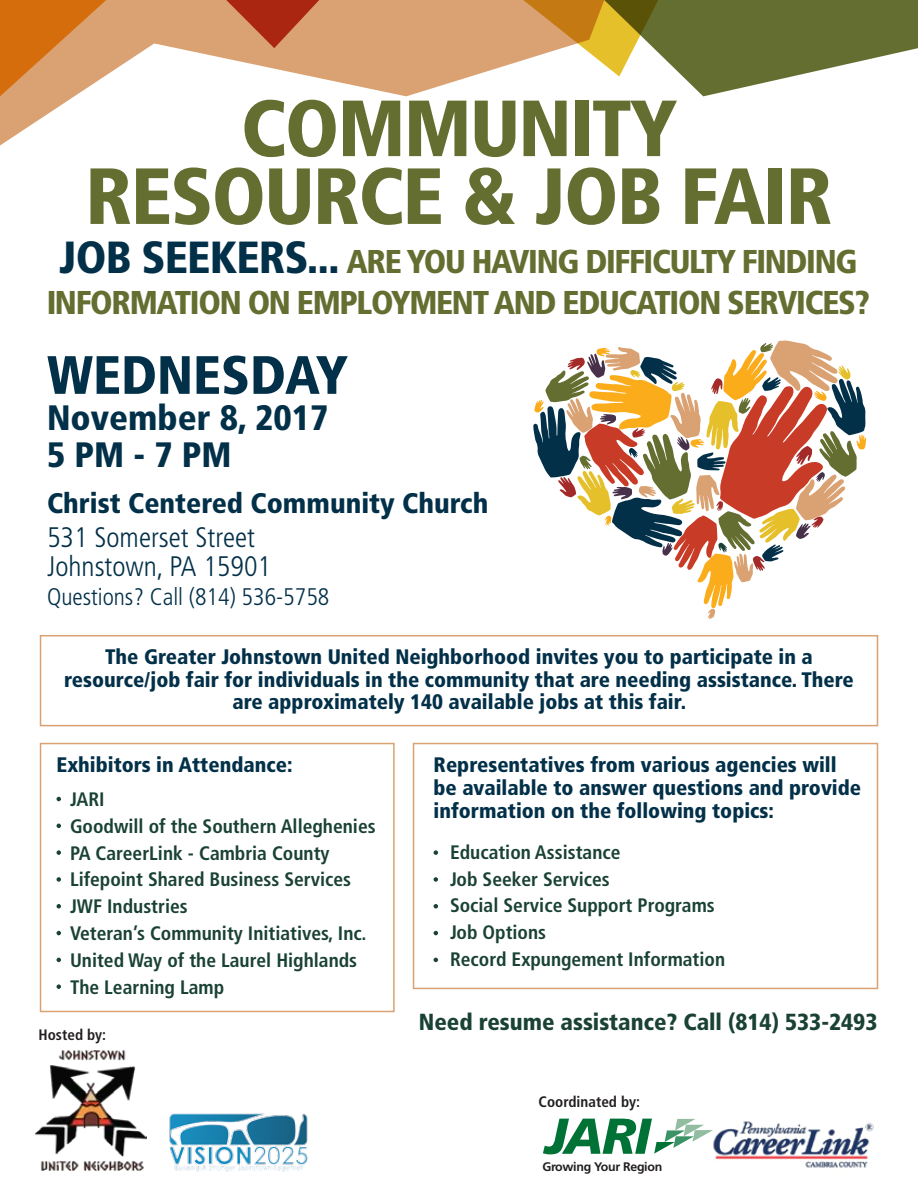
<style>
.page{position:relative;width:918px;height:1188px;background:#fff}
.page>*{position:absolute;margin:0;border:0;box-sizing:border-box;transform-origin:0 0}
.t1{font:900 condensed 79.5px/67.8px "Frutiger LT Std";letter-spacing:-.02em;color:#646e30;text-align:center}
.t2{font:900 condensed 54px "Frutiger LT Std";color:#033049}
.t3{font:900 condensed 35.25px "Frutiger LT Std";color:#033049}
.t4{font:900 condensed 33px/41.5px "Frutiger LT Std";letter-spacing:-.04em;color:#646e30;text-align:center}
.t5{font:300 condensed 28.2px/29.2px "Frutiger LT Std";color:#033049}
.t6{font:900 condensed 28.2px "Frutiger LT Std";color:#033049}
.t7{font:300 condensed 24px "Frutiger LT Std";color:#033049}
.t8{font:900 condensed 23.25px "Frutiger LT Std";color:#1a4234}
.t9{font:900 condensed 21px/22.6px "Frutiger LT Std";color:#033049;text-align:center}
.t10{font:700 condensed 19.5px/26.8px "Frutiger LT Std";color:#1a4234}
.t11{font:700 condensed 15.15px "Frutiger LT Std";color:#231f20}
.t12{font:700 12.45px "Frutiger LT Std";letter-spacing:-.025em;color:#231f20}
.s1{font-size:45px;color:#033049}
</style>
<div class="page">
<svg style="left:0;top:0;width:523px;height:146px"></svg>
<svg style="left:0;top:0;width:106px;height:96px;background:#d98942"></svg>
<svg style="left:226px;top:0;width:93px;height:48px;background:#c16341"></svg>
<svg style="left:523px;top:0;width:395px;height:96px"></svg>
<img style="left:713px;top:1121px;width:161px;height:47px">
<svg style="left:543px;top:1119px;width:170px;height:35px"></svg>
<img style="left:35px;top:1050px;width:111px;height:121px">
<svg style="left:533px;top:341px;width:333px;height:278px"></svg>
<div style="left:40px;top:635px;width:838px;height:91px;border:2px solid #daa272"></div>
<img style="left:169px;top:1113px;width:139px;height:59px">
<div style="left:40px;top:743px;width:355px;height:269px;border:2px solid #daa272"></div>
<div style="left:413px;top:743px;width:465px;height:246px;border:2px solid #daa272"></div>
<svg style="left:57px;top:797px;width:4px;height:4px"></svg>
<svg style="left:57px;top:824px;width:4px;height:4px"></svg>
<svg style="left:57px;top:850px;width:4px;height:5px"></svg>
<svg style="left:57px;top:877px;width:4px;height:5px"></svg>
<svg style="left:57px;top:904px;width:4px;height:5px"></svg>
<svg style="left:57px;top:931px;width:4px;height:4px"></svg>
<svg style="left:57px;top:958px;width:4px;height:4px"></svg>
<svg style="left:57px;top:984px;width:4px;height:5px"></svg>
<svg style="left:434px;top:850px;width:4px;height:5px"></svg>
<svg style="left:434px;top:877px;width:4px;height:5px"></svg>
<svg style="left:434px;top:904px;width:4px;height:5px"></svg>
<svg style="left:434px;top:931px;width:4px;height:4px"></svg>
<svg style="left:434px;top:958px;width:4px;height:4px"></svg>
<h1 class="t1" style="left:85px;top:94px;width:749px">COMMUNITY<br>RESOURCE &amp; JOB FAIR</h1>
<h3 class="t4" style="left:47px;top:240px;width:825px"><span class="s1">JOB SEEKERS...</span> ARE YOU HAVING DIFFICULTY FINDING<br>INFORMATION ON EMPLOYMENT AND EDUCATION SERVICES?</h3>
<h2 class="t2" style="left:47px;top:343px;width:302px">WEDNESDAY</h2>
<h3 class="t3" style="left:47px;top:397px;width:283px">November 8, 2017</h3>
<h3 class="t3" style="left:47px;top:433px;width:186px">5 PM - 7 PM</h3>
<h3 class="t6" style="left:47px;top:486px;width:443px">Christ Centered Community Church</h3>
<h3 class="t5" style="left:47px;top:523px;width:226px">531 Somerset Street<br>Johnstown, PA 15901</h3>
<p class="t7" style="left:47px;top:583px;width:284px">Questions? Call (814) 536-5758</p>
<p class="t9" style="left:64px;top:645px;width:791px">The Greater Johnstown United Neighborhood invites you to participate in a resource/job fair for individuals in the community that are needing assistance. There are approximately 140 available jobs at this fair.</p>
<p class="t9" style="left:57px;top:754px;width:237px">Exhibitors in Attendance:</p>
<p class="t10" style="left:70px;top:786px;width:307px">JARI<br>Goodwill of the Southern Alleghenies<br>PA CareerLink - Cambria County<br>Lifepoint Shared Business Services<br>JWF Industries<br>Veteran’s Community Initiatives, Inc.<br>United Way of the Laurel Highlands<br>The Learning Lamp</p>
<p class="t11" style="left:39px;top:1026px;width:69px">Hosted by:</p>
<p class="t9" style="left:434px;top:754px;width:429px;text-align:left">Representatives from various agencies will be available to answer questions and provide information on the following topics:</p>
<p class="t10" style="left:450px;top:839px;width:277px">Education Assistance<br>Job Seeker Services<br>Social Service Support Programs<br>Job Options<br>Record Expungement Information</p>
<p class="t8" style="left:419px;top:1008px;width:460px">Need resume assistance? Call (814) 533-2493</p>
<p class="t11" style="left:539px;top:1092px;width:103px">Coordinated by:</p>
<p class="t12" style="left:542px;top:1159px;width:121px">Growing Your Region</p>
</div>
